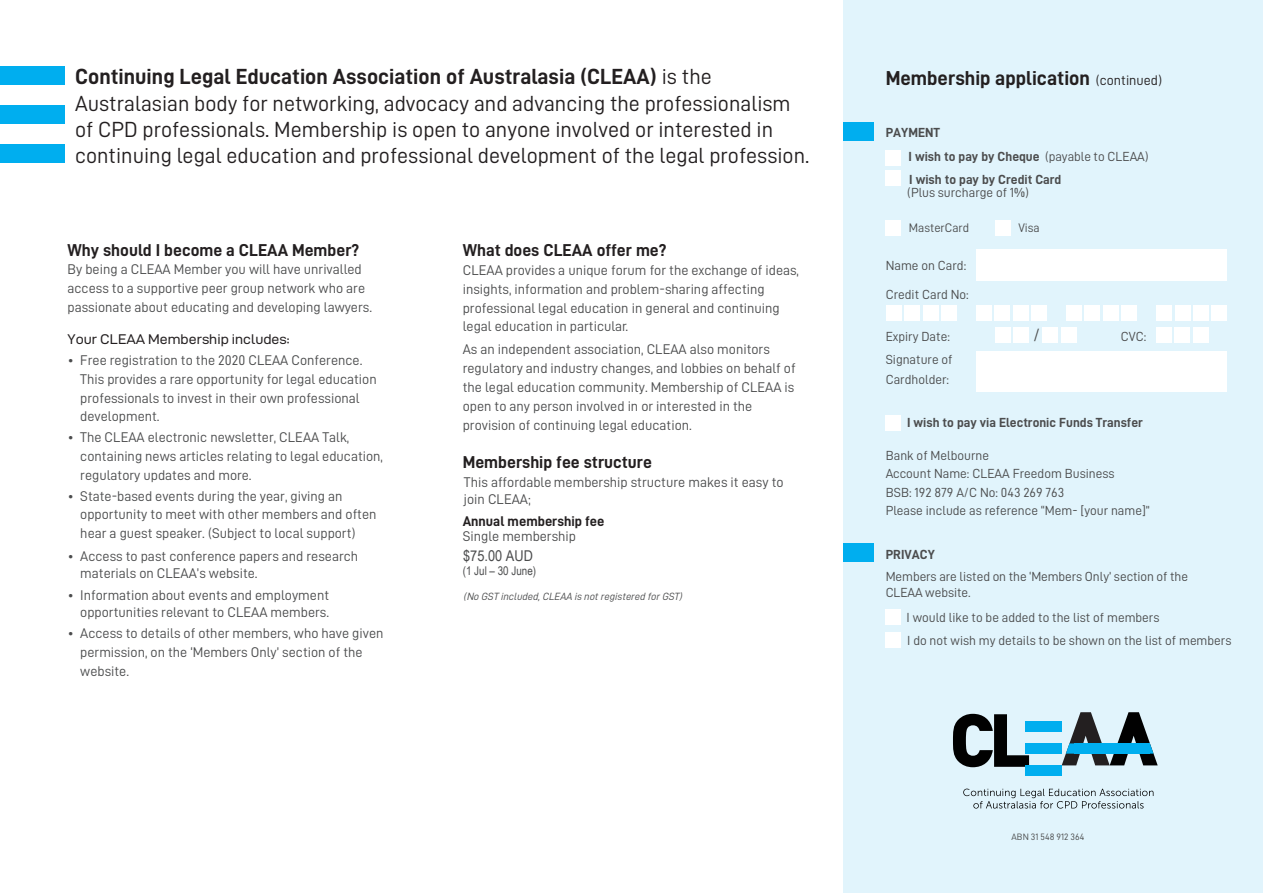
<style>
.page{position:relative;width:1263px;height:893px;background:#fff}
.page>*{position:absolute;margin:0;border:0;box-sizing:border-box;transform-origin:0 0}
.t1{font:21.9px/26.2px "D DIN";color:#231f20}
.t2{font:21.9px "D DIN Bold";color:#231f20}
.t3{font:20.25px "D DIN Bold";color:#231f20}
.t4{font:17.85px "D DIN";color:#4b4c4d}
.t5{font:17.25px "D DIN Bold";color:#231f20}
.t6{font:14.85px "Arial Narrow";color:#4b4c4d;scale:1.05 1}
.t7{font:14.1px/18.8px "D DIN";color:#4b4c4d}
.t8{font:14.1px "D DIN Exp";color:#231f20}
.t9{font:14.1px "D DIN Bold";color:#231f20}
.t10{font:13.2px/18.5px "D DIN";color:#4b4c4d}
.t11{font:13.2px/24.8px "D DIN Bold";color:#4b4c4d}
.t12{font:12.45px "D DIN";color:#4b4c4d}
.t13{font:12px "Arial Narrow";color:#4b4c4d}
.t14{font:10.5px "D DIN Italic";color:#4b4c4d}
.t15{font:9.3px "D DIN";color:#4b4c4d}
.s1{font-family:"D DIN"}
.s2{font-family:"D DIN";font-size:13.95px}
</style>
<div class="page">
<div style="left:843px;top:0;width:420px;height:893px;background:#e1f4fc"></div>
<div style="left:0;top:66px;width:65px;height:19px;background:#00aeef"></div>
<div style="left:0;top:105px;width:65px;height:19px;background:#00aeef"></div>
<div style="left:0;top:144px;width:65px;height:19px;background:#00aeef"></div>
<div style="left:843px;top:122px;width:31px;height:19px;background:#00aeef"></div>
<div style="left:843px;top:543px;width:31px;height:19px;background:#00aeef"></div>
<div style="left:886px;top:150px;width:15px;height:15px;background:#fff"></div>
<div style="left:886px;top:171px;width:15px;height:15px;background:#fff"></div>
<div style="left:886px;top:220px;width:15px;height:16px;background:#fff"></div>
<div style="left:995px;top:220px;width:16px;height:16px;background:#fff"></div>
<div style="left:976px;top:305px;width:16px;height:15px;background:#fff"></div>
<div style="left:994px;top:305px;width:16px;height:15px;background:#fff"></div>
<div style="left:1013px;top:305px;width:15px;height:15px;background:#fff"></div>
<div style="left:1031px;top:305px;width:16px;height:15px;background:#fff"></div>
<div style="left:886px;top:305px;width:16px;height:15px;background:#fff"></div>
<div style="left:904px;top:305px;width:16px;height:15px;background:#fff"></div>
<div style="left:923px;top:305px;width:15px;height:15px;background:#fff"></div>
<div style="left:941px;top:305px;width:15px;height:15px;background:#fff"></div>
<div style="left:1066px;top:305px;width:16px;height:15px;background:#fff"></div>
<div style="left:1085px;top:305px;width:15px;height:15px;background:#fff"></div>
<div style="left:1103px;top:305px;width:15px;height:15px;background:#fff"></div>
<div style="left:1121px;top:305px;width:16px;height:15px;background:#fff"></div>
<div style="left:1156px;top:305px;width:16px;height:15px;background:#fff"></div>
<div style="left:1175px;top:305px;width:15px;height:15px;background:#fff"></div>
<div style="left:1193px;top:305px;width:15px;height:15px;background:#fff"></div>
<div style="left:1211px;top:305px;width:16px;height:15px;background:#fff"></div>
<div style="left:995px;top:327px;width:16px;height:16px;background:#fff"></div>
<div style="left:1014px;top:327px;width:15px;height:16px;background:#fff"></div>
<div style="left:1043px;top:327px;width:15px;height:16px;background:#fff"></div>
<div style="left:1061px;top:327px;width:15px;height:16px;background:#fff"></div>
<div style="left:1156px;top:327px;width:15px;height:16px;background:#fff"></div>
<div style="left:1174px;top:327px;width:16px;height:16px;background:#fff"></div>
<div style="left:1193px;top:327px;width:15px;height:16px;background:#fff"></div>
<div style="left:886px;top:415px;width:15px;height:16px;background:#fff"></div>
<div style="left:886px;top:610px;width:15px;height:15px;background:#fff"></div>
<div style="left:886px;top:632px;width:15px;height:15px;background:#fff"></div>
<svg style="left:953px;top:714px;width:76px;height:53px"></svg>
<svg style="left:1062px;top:712px;width:96px;height:53px"></svg>
<div style="left:1026px;top:721px;width:36px;height:11px;background:#00aeef"></div>
<div style="left:1026px;top:743px;width:36px;height:11px;background:#00aeef"></div>
<div style="left:1026px;top:765px;width:36px;height:11px;background:#00aeef"></div>
<div style="left:1074px;top:744px;width:76px;height:10px;background:#00aeef"></div>
<svg style="left:963px;top:789px;width:190px;height:20px"></svg>
<div style="left:976px;top:352px;width:251px;height:40px;background:#fff"></div>
<div style="left:976px;top:249px;width:251px;height:31px;background:#fff"></div>
<h1 class="t2" style="left:75px;top:65px;width:638px">Continuing Legal Education Association of Australasia (CLEAA) <span class="s1">is the</span></h1>
<p class="t1" style="left:75px;top:90px;width:736px">Australasian body for networking, advocacy and advancing the professionalism of CPD professionals. Membership is open to anyone involved or interested in continuing legal education and professional development of the legal profession.</p>
<p class="t5" style="left:68px;top:240px;width:293px">Why should I become a CLEAA Member?</p>
<p class="t7" style="left:68px;top:260px;width:306px">By being a CLEAA Member you will have unrivalled access to a supportive peer group network who are passionate about educating and developing lawyers.</p>
<p class="t8" style="left:68px;top:332px;width:223px">Your CLEAA Membership includes:</p>
<p class="t7" style="left:80px;top:350px;width:298px;text-indent:-13px">• Free registration to the 2020 CLEAA Conference.<br>This provides a rare opportunity for legal education professionals to invest in their own professional development.</p>
<p class="t7" style="left:80px;top:428px;width:304px;text-indent:-13px">• The CLEAA electronic newsletter, CLEAA Talk, containing news articles relating to legal education, regulatory updates and more.</p>
<p class="t7" style="left:80px;top:486px;width:298px;text-indent:-13px">• State-based events during the year, giving an opportunity to meet with other members and often hear a guest speaker. (Subject to local support)</p>
<p class="t7" style="left:80px;top:547px;width:279px;line-height:17.1px;text-indent:-13px">• Access to past conference papers and research materials on CLEAA’s website.</p>
<p class="t7" style="left:68px;top:587px;width:263px;line-height:17.1px;text-align:right">• Information about events and employment opportunities relevant to CLEAA members.</p>
<p class="t7" style="left:80px;top:624px;width:305px;text-indent:-13px">• Access to details of other members, who have given permission, on the ‘Members Only’ section of the website.</p>
<p class="t5" style="left:463px;top:240px;width:205px">What does CLEAA offer me?</p>
<p class="t7" style="left:463px;top:261px;width:338px">CLEAA provides a unique forum for the exchange of ideas, insights, information and problem-sharing affecting professional legal education in general and continuing legal education in particular.</p>
<p class="t7" style="left:463px;top:340px;width:334px">As an independent association, CLEAA also monitors regulatory and industry changes, and lobbies on behalf of the legal education community. Membership of CLEAA is open to any person involved in or interested in the provision of continuing legal education.</p>
<p class="t5" style="left:463px;top:452px;width:191px">Membership fee structure</p>
<p class="t7" style="left:464px;top:473px;width:321px;line-height:17px">This affordable membership structure makes it easy to join CLEAA;</p>
<p class="t9" style="left:463px;top:513px;width:143px">Annual membership fee</p>
<p class="t7" style="left:463px;top:527px;width:115px">Single membership</p>
<p class="t6" style="left:463px;top:544px;width:68px">$75.00 AUD</p>
<p class="t13" style="left:463px;top:562px;width:75px">(1 Jul – 30 June)</p>
<p class="t14" style="left:464px;top:591px;width:220px">(No GST included, CLEAA is not registered for GST)</p>
<h2 class="t3" style="left:886px;top:67px;width:278px">Membership application <span class="s2">(continued)</span></h2>
<p class="t11" style="left:908px;top:119px;width:241px;text-indent:-23px">PAYMENT<br>I wish to pay by Cheque <span class="s1">(payable to CLEAA)</span></p>
<p class="t11" style="left:909px;top:167px;width:154px">I wish to pay by Credit Card</p>
<p class="t10" style="left:907px;top:183px;width:123px">(Plus surcharge of 1%)</p>
<p class="t12" style="left:909px;top:221px;width:62px">MasterCard</p>
<p class="t12" style="left:1018px;top:221px;width:23px">Visa</p>
<p class="t10" style="left:886px;top:256px;width:82px">Name on Card:</p>
<p class="t10" style="left:886px;top:285px;width:85px">Credit Card No:</p>
<p class="t10" style="left:886px;top:327px;width:66px">Expiry Date:</p>
<p class="t4" style="left:1033px;top:325px;width:9px">/</p>
<p class="t10" style="left:1121px;top:327px;width:27px">CVC:</p>
<p class="t10" style="left:886px;top:350px;width:68px;line-height:19.5px">Signature of<br>Cardholder:</p>
<p class="t11" style="left:907px;top:410px;width:237px">I wish to pay via Electronic Funds Transfer</p>
<p class="t10" style="left:886px;top:446px;width:266px">Bank of Melbourne<br>Account Name: CLEAA Freedom Business<br>BSB: 192 879 A/C No: 043 269 763<br>Please include as reference “Mem- [your name]”</p>
<p class="t11" style="left:886px;top:541px;width:51px">PRIVACY</p>
<p class="t10" style="left:886px;top:568px;width:304px;line-height:15.9px">Members are listed on the ‘Members Only’ section of the<br>CLEAA website.</p>
<p class="t10" style="left:906px;top:605px;width:326px;line-height:23.5px">I would like to be added to the list of members<br>I do not wish my details to be shown on the list of members</p>
<p class="t15" style="left:1011px;top:832px;width:74px">ABN 31 548 912 364</p>
</div>
